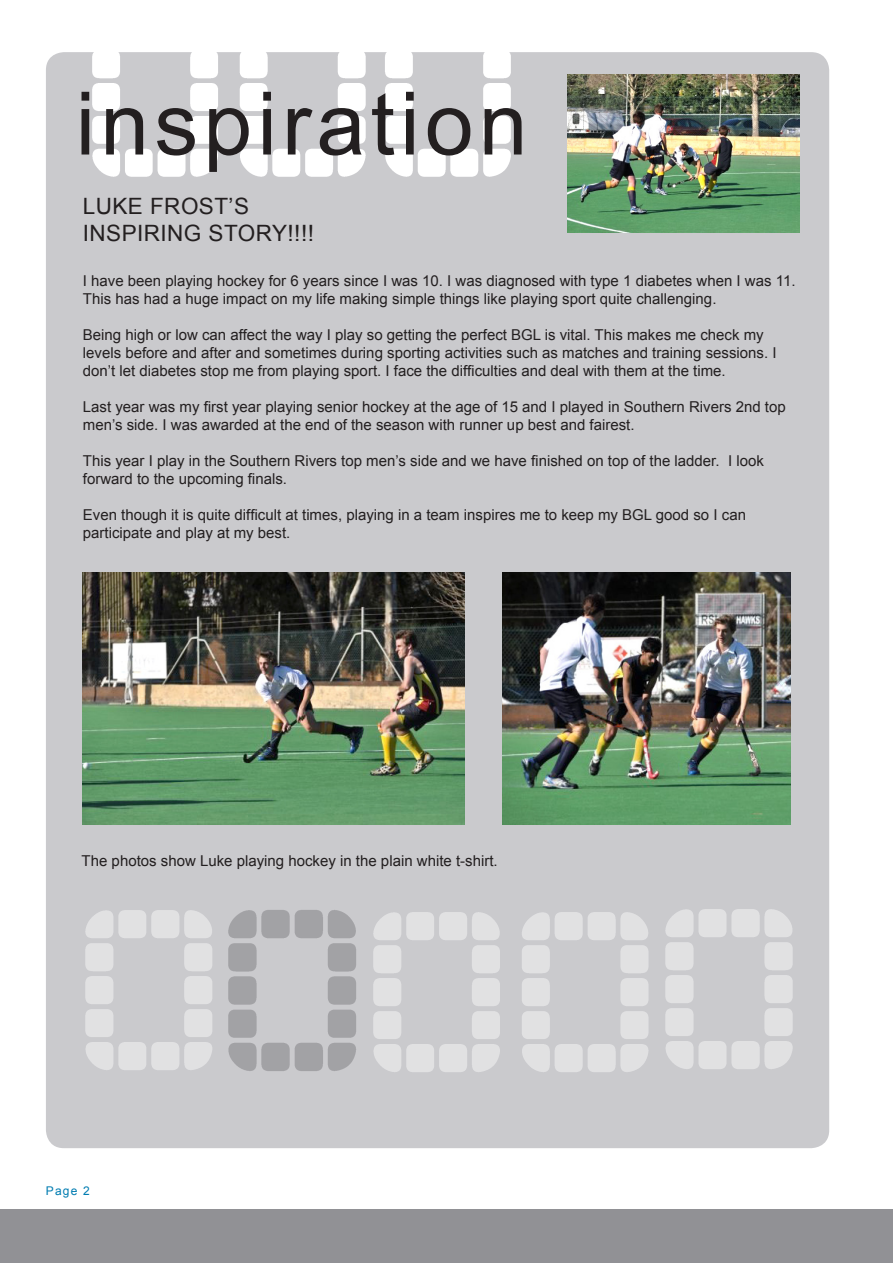
<style>
.page{position:relative;width:893px;height:1263px;background:#fff}
.page>*{position:absolute;margin:0;border:0;box-sizing:border-box;transform-origin:0 0}
.t1{font:87.6px "Arial";letter-spacing:.06em;color:#231f20}
.t2{font:22.5px/27px "Arial";letter-spacing:.02em;color:#231f20}
.t3{font:15px/18px "Arial";color:#231f20}
.t4{font:12px "Arial";color:#007cb1}
</style>
<div class="page">
<div style="left:46px;top:52px;width:783px;height:1096px;background:#cacacd"></div>
<img style="left:79px;top:52px;width:579px;height:135px">
<div style="left:0;top:1209px;width:893px;height:54px;background:#919195"></div>
<img style="left:83px;top:572px;width:381px;height:253px">
<img style="left:502px;top:572px;width:289px;height:253px">
<img style="left:567px;top:74px;width:232px;height:158px">
<img style="left:216px;top:901px;width:152px;height:178px">
<img style="left:72px;top:901px;width:144px;height:178px">
<img style="left:361px;top:903px;width:300px;height:177px">
<img style="left:653px;top:900px;width:150px;height:178px">
<h1 class="t1" style="left:76px;top:75px;width:453px">inspiration</h1>
<h2 class="t2" style="left:83px;top:192px;width:233px">LUKE FROST’S<br>INSPIRING STORY!!!!</h2>
<p class="t3" style="left:83px;top:271px;width:714px">I have been playing hockey for 6 years since I was 10. I was diagnosed with type 1 diabetes when I was 11.<br>This has had a huge impact on my life making simple things like playing sport quite challenging.</p>
<p class="t3" style="left:83px;top:325px;width:695px">Being high or low can affect the way I play so getting the perfect BGL is vital. This makes me check my levels before and after and sometimes during sporting activities such as matches and training sessions. I don’t let diabetes stop me from playing sport. I face the difficulties and deal with them at the time.</p>
<p class="t3" style="left:83px;top:397px;width:704px">Last year was my first year playing senior hockey at the age of 15 and I played in Southern Rivers 2nd top men’s side. I was awarded at the end of the season with runner up best and fairest.</p>
<p class="t3" style="left:83px;top:451px;width:682px">This year I play in the Southern Rivers top men’s side and we have finished on top of the ladder. I look forward to the upcoming finals.</p>
<p class="t3" style="left:83px;top:505px;width:665px">Even though it is quite difficult at times, playing in a team inspires me to keep my BGL good so I can participate and play at my best.</p>
<p class="t3" style="left:82px;top:851px;width:418px">The photos show Luke playing hockey in the plain white t-shirt.</p>
<p class="t4" style="left:46px;top:1184px;width:46px">Page 2</p>
</div>
